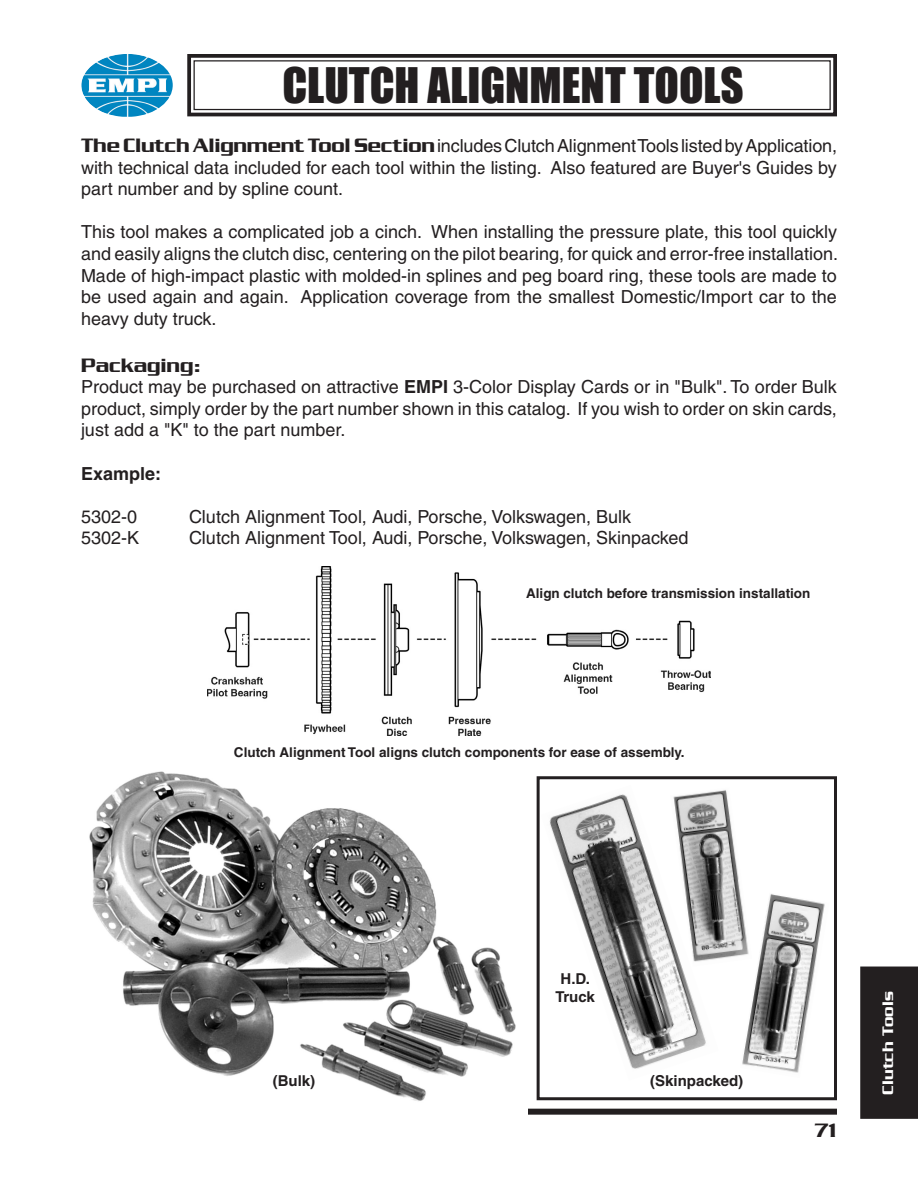
<style>
.page{position:relative;width:918px;height:1188px;background:#fff}
.page>*{position:absolute;margin:0;border:0;box-sizing:border-box;transform-origin:0 0}
.t1{font:45px "Impact";color:#231f20}
.t2{font:500 21px "Serpentine";color:#231f20}
.t3{font:18px/21.6px "Helvetica";color:#231f20;text-align:justify}
.t4{font:700 18px "Helvetica";color:#231f20}
.t5{font:500 16.5px "Serpentine";color:#fff}
.t6{font:700 15px/18px "Helvetica";color:#231f20;text-align:center}
.t7{font:700 13.5px "Helvetica";color:#231f20}
.s1{font-family:"Serpentine";font-weight:500;font-size:21px}
.s2{font-weight:700}
</style>
<div class="page">
<svg style="left:187px;top:54px;width:650px;height:63px"></svg>
<div style="left:194px;top:60px;width:637px;height:50px;border:1px solid #231f20"></div>
<div style="left:81px;top:1109px;width:756px;height:6px;background:#231f20"></div>
<div style="left:860px;top:967px;width:58px;height:152px;background:#231f20"></div>
<img style="left:81px;top:54px;width:92px;height:63px">
<img style="left:207px;top:566px;width:504px;height:170px">
<div style="left:537px;top:776px;width:300px;height:324px;border:3px solid #231f20"></div>
<img style="left:81px;top:771px;width:446px;height:344px">
<img style="left:549px;top:794px;width:157px;height:275px">
<img style="left:670px;top:790px;width:71px;height:177px">
<img style="left:740px;top:893px;width:85px;height:180px">
<h1 class="t1" style="left:282px;top:50px;width:463px">CLUTCH ALIGNMENT TOOLS</h1>
<p class="t3" style="left:81px;top:135px;width:758px"><span class="s1">The Clutch Alignment Tool Section</span>includes Clutch Alignment Tools listed by Application, with technical data included for each tool within the listing. Also featured are Buyer's Guides by part number and by spline count.</p>
<p class="t3" style="left:81px;top:221px;width:759px">This tool makes a complicated job a cinch. When installing the pressure plate, this tool quickly and easily aligns the clutch disc, centering on the pilot bearing, for quick and error-free installation.<br>Made of high-impact plastic with molded-in splines and peg board ring, these tools are made to be used again and again. Application coverage from the smallest Domestic/Import car to the heavy duty truck.</p>
<p class="t2" style="left:81px;top:353px;width:122px">Packaging:</p>
<p class="t3" style="left:81px;top:376px;width:757px">Product may be purchased on attractive <span class="s2">EMPI</span> 3-Color Display Cards or in "Bulk". To order Bulk product, simply order by the part number shown in this catalog. If you wish to order on skin cards, just add a "K" to the part number.</p>
<p class="t4" style="left:81px;top:462px;width:82px">Example:</p>
<p class="t3" style="left:81px;top:506px;width:58px">5302-0</p>
<p class="t3" style="left:189px;top:506px;width:444px">Clutch Alignment Tool, Audi, Porsche, Volkswagen, Bulk</p>
<p class="t3" style="left:81px;top:527px;width:60px">5302-K</p>
<p class="t3" style="left:189px;top:527px;width:501px">Clutch Alignment Tool, Audi, Porsche, Volkswagen, Skinpacked</p>
<p class="t7" style="left:526px;top:585px;width:286px">Align clutch before transmission installation</p>
<p class="t7" style="left:234px;top:744px;width:452px">Clutch Alignment Tool aligns clutch components for ease of assembly.</p>
<p class="t6" style="left:555px;top:969px;width:41px">H.D.<br>Truck</p>
<p class="t6" style="left:273px;top:1071px;width:44px">(Bulk)</p>
<p class="t6" style="left:650px;top:1071px;width:95px">(Skinpacked)</p>
<p class="t2" style="left:815px;top:1118px;width:24px">71</p>
<p class="t5" style="left:879px;top:1095px;width:104px;rotate:-90deg">Clutch Tools</p>
</div>
